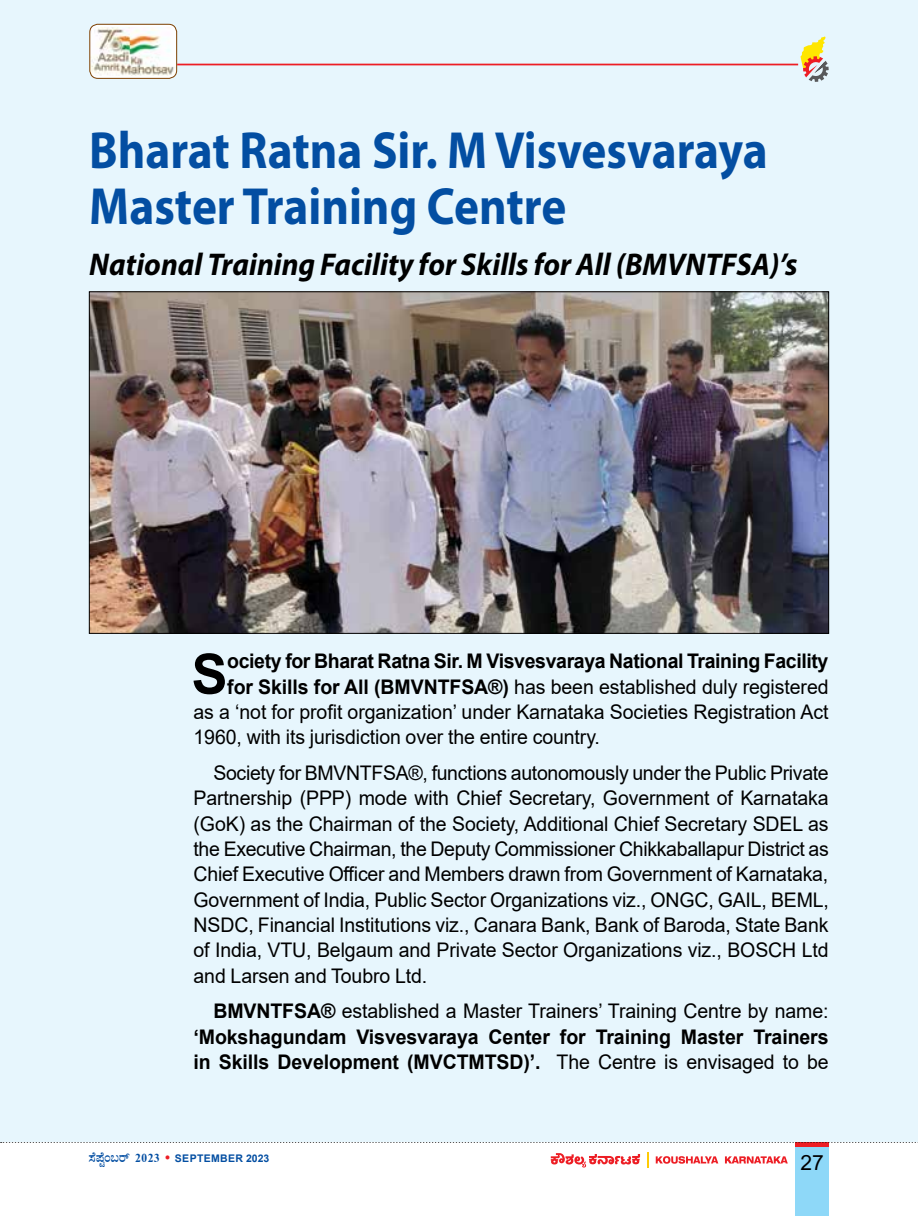
<style>
.page{position:relative;width:918px;height:1216px;background:#fff}
.page>*{position:absolute;margin:0;border:0;box-sizing:border-box;transform-origin:0 0}
.t1{font:700 55.65px "Arial";color:#000}
.t2{font:700 52.5px/56px "Myriad Pro";color:#034ea2;scale:.9 1}
.t3{font:italic 700 31.5px "Myriad Pro";color:#000;scale:.95 1}
.t4{font:21px "Arial";color:#000}
.t5{font:20.12px/25.4px "Arial";letter-spacing:-.005em;color:#000;text-align:justify}
.t6{font:700 20.12px/25.4px "Arial";letter-spacing:-.02em;color:#000;text-align:justify}
.t7{font:700 14px "Nudi 01 e";color:#034ea2;scale:.95 1}
.s1{font-weight:700}
.s2{font-weight:400}
.s3{color:#ed1d24}
.s4{font-family:"Arial";font-size:10.5px}
</style>
<div class="page">
<div style="left:795px;top:1141px;width:33px;height:74px;background:#8ed8f8"></div>
<svg style="left:795px;top:1142px;width:33px;height:4px"></svg>
<svg style="left:1px;top:1141px;width:917px;height:1px"></svg>
<svg style="left:551px;top:1153px;width:89px;height:14px"></svg>
<svg style="left:648px;top:1152px;width:1px;height:15px"></svg>
<svg style="left:656px;top:1156px;width:62px;height:7px"></svg>
<svg style="left:725px;top:1156px;width:63px;height:7px"></svg>
<div style="left:0;top:0;width:918px;height:1141px;background:#e7f6fd"></div>
<div style="left:90px;top:24px;width:87px;height:54px;background:#fff;border-radius:8px"></div>
<img style="left:91px;top:27px;width:86px;height:49px">
<div style="left:89px;top:24px;width:88px;height:55px;border:1px solid #7c3f00;border-radius:8px"></div>
<hr style="left:177px;top:64px;width:621px;height:1px;background:#ed1d24">
<svg style="left:800px;top:36px;width:28px;height:46px"></svg>
<img style="left:91px;top:293px;width:736px;height:338px">
<h2 class="t2" style="left:89px;top:121px;width:755px">Bharat Ratna Sir. M Visvesvaraya<br>Master Training Centre</h2>
<h3 class="t3" style="left:89px;top:243px;width:747px">National Training Facility for Skills for All (BMVNTFSA)’s</h3>
<h1 class="t1" style="left:192px;top:635px;width:37px">S</h1>
<p class="t6" style="left:227px;top:648px;width:603px">ociety for Bharat Ratna Sir. M Visvesvaraya National Training Facility</p>
<p class="t5" style="left:227px;top:673px;width:603px"><span class="s1">for Skills for All (BMVNTFSA®)</span> has been established duly registered</p>
<p class="t5" style="left:193px;top:699px;width:636px">as a ‘not for profit organization’ under Karnataka Societies Registration Act</p>
<p class="t5" style="left:193px;top:724px;width:408px">1960, with its jurisdiction over the entire country.</p>
<p class="t5" style="left:193px;top:759px;width:637px;text-indent:20px">Society for BMVNTFSA®, functions autonomously under the Public Private Partnership (PPP) mode with Chief Secretary, Government of Karnataka (GoK) as the Chairman of the Society, Additional Chief Secretary SDEL as the Executive Chairman, the Deputy Commissioner Chikkaballapur District as Chief Executive Officer and Members drawn from Government of Karnataka, Government of India, Public Sector Organizations viz., ONGC, GAIL, BEML, NSDC, Financial Institutions viz., Canara Bank, Bank of Baroda, State Bank of India, VTU, Belgaum and Private Sector Organizations viz., BOSCH Ltd and Larsen and Toubro Ltd.</p>
<p class="t6" style="left:193px;top:998px;width:636px;text-indent:20px">BMVNTFSA® <span class="s2">established a Master Trainers’ Training Centre by name: </span>‘Mokshagundam Visvesvaraya Center for Training Master Trainers in Skills Development (MVCTMTSD)’. <span class="s2">The Centre is envisaged to be</span></p>
<p class="t7" style="left:89px;top:1148px;width:191px">¸É¥ÉÖA§gï 2023 <span class="s3">●</span> <span class="s4">SEPTEMBER 2023</span></p>
<p class="t4" style="left:800px;top:1148px;width:25px">27</p>
</div>
